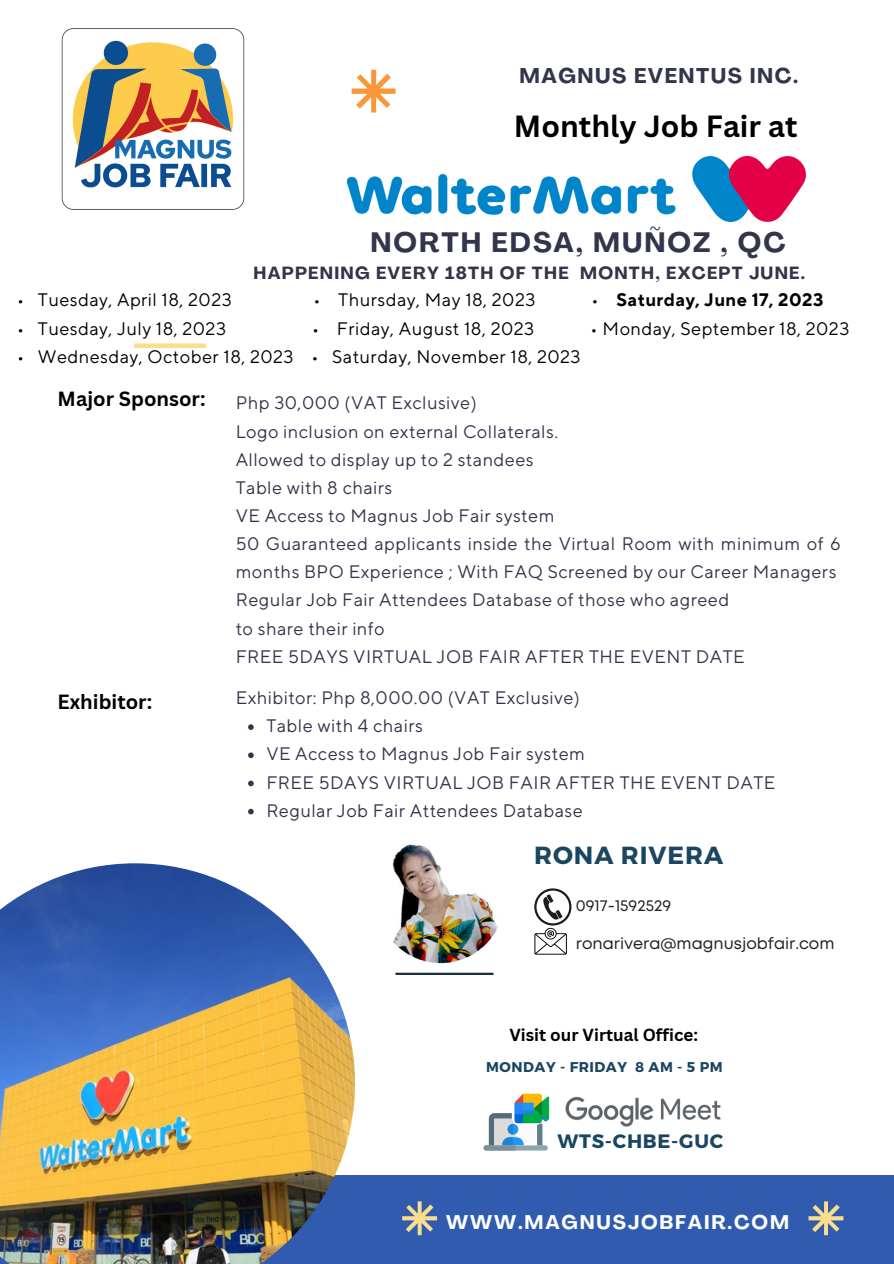
<style>
.page{position:relative;width:894px;height:1264px;background:#fff}
.page>*{position:absolute;margin:0;border:0;box-sizing:border-box;transform-origin:0 0}
.t1{font:700 29.85px "Canva Sans";color:#000}
.t2{font:700 27.6px "Agrandir";letter-spacing:.075em;color:#32354c}
.t3{font:700 24.75px "Montserrat";letter-spacing:.035em;color:#1b4662}
.t4{font:700 21px "Agrandir";letter-spacing:.075em;color:#32354c}
.t5{font:700 19.95px "Canva Sans";color:#000}
.t6{font:700 19.5px "Agrandir";letter-spacing:.095em;color:#fff}
.t7{font:700 19.35px "Montserrat";letter-spacing:.035em;color:#1b4662}
.t8{font:18px/28.2px "TT Norms Pro";letter-spacing:.025em;color:#32354c}
.t9{font:18px "TT Norms Pro";letter-spacing:.025em;color:#000}
.t10{font:700 18px "TT Norms Pro";letter-spacing:.025em;color:#000}
.t11{font:700 17.4px "Agrandir";letter-spacing:.075em;color:#32354c}
.t12{font:700 16.95px "Canva Sans";color:#000}
.t13{font:15.9px "Mont";color:#222}
.t14{font:700 14.1px "Montserrat";letter-spacing:.035em;color:#1b4662}
.s1{font-weight:400}
</style>
<div class="page">
<svg style="left:351px;top:70px;width:44px;height:43px"></svg>
<div style="left:0;top:1175px;width:893px;height:88px;background:#305bae"></div>
<img style="left:0;top:863px;width:355px;height:400px">
<svg style="left:808px;top:1201px;width:35px;height:34px"></svg>
<svg style="left:402px;top:1201px;width:35px;height:34px"></svg>
<img style="left:347px;top:156px;width:457px;height:65px">
<img style="left:61px;top:28px;width:184px;height:182px">
<svg style="left:248px;top:724px;width:6px;height:6px"></svg>
<svg style="left:248px;top:752px;width:6px;height:6px"></svg>
<svg style="left:248px;top:780px;width:6px;height:6px"></svg>
<svg style="left:248px;top:808px;width:6px;height:6px"></svg>
<img style="left:377px;top:835px;width:127px;height:128px;border-radius:50%">
<hr style="left:395px;top:972px;width:98px;height:2px;background:#152f3f">
<svg style="left:534px;top:888px;width:37px;height:66px"></svg>
<svg style="left:483px;top:1113px;width:64px;height:37px"></svg>
<img style="left:511px;top:1093px;width:210px;height:36px">
<div style="left:134px;top:343px;width:72px;height:5px;background:#fadd8d"></div>
<p class="t4" style="left:519px;top:67px;width:280px">MAGNUS EVENTUS INC.</p>
<h1 class="t1" style="left:514px;top:105px;width:285px">Monthly Job Fair at</h1>
<h2 class="t2" style="left:370px;top:232px;width:416px">NORTH EDSA, MUÑOZ , QC</h2>
<p class="t11" style="left:253px;top:266px;width:552px">HAPPENING EVERY 18TH OF THE MONTH, EXCEPT JUNE.</p>
<p class="t9" style="left:17px;top:289px;width:216px">• Tuesday, April 18, 2023</p>
<p class="t9" style="left:313px;top:289px;width:224px">• Thursday, May 18, 2023</p>
<p class="t10" style="left:591px;top:289px;width:233px"><span class="s1">•</span> Saturday, June 17, 2023</p>
<p class="t9" style="left:17px;top:317px;width:211px">• Tuesday, July 18, 2023</p>
<p class="t9" style="left:311px;top:317px;width:224px">• Friday, August 18, 2023</p>
<p class="t9" style="left:590px;top:317px;width:261px">• Monday, September 18, 2023</p>
<p class="t9" style="left:17px;top:346px;width:565px">• Wednesday, October 18, 2023 • Saturday, November 18, 2023</p>
<p class="t5" style="left:58px;top:385px;width:149px">Major Sponsor:</p>
<p class="t5" style="left:58px;top:687px;width:96px">Exhibitor:</p>
<p class="t8" style="left:235px;top:389px;width:606px">Php 30,000 (VAT Exclusive)<br>Logo inclusion on external Collaterals.<br>Allowed to display up to 2 standees<br>Table with 8 chairs<br>VE Access to Magnus Job Fair system<br>50 Guaranteed applicants inside the Virtual Room with minimum of 6 months BPO Experience ; With FAQ Screened by our Career Managers Regular Job Fair Attendees Database of those who agreed<br>to share their info<br>FREE 5DAYS VIRTUAL JOB FAIR AFTER THE EVENT DATE</p>
<p class="t8" style="left:235px;top:684px;width:346px">Exhibitor: Php 8,000.00 (VAT Exclusive)</p>
<p class="t8" style="left:266px;top:712px;width:510px">Table with 4 chairs<br>VE Access to Magnus Job Fair system<br>FREE 5DAYS VIRTUAL JOB FAIR AFTER THE EVENT DATE Regular Job Fair Attendees Database</p>
<h3 class="t3" style="left:534px;top:839px;width:190px">RONA RIVERA</h3>
<p class="t13" style="left:575px;top:900px;width:97px">0917-1592529</p>
<p class="t13" style="left:575px;top:937px;width:260px">ronarivera@magnusjobfair.com</p>
<p class="t12" style="left:509px;top:1023px;width:190px">Visit our Virtual Office:</p>
<p class="t14" style="left:486px;top:1057px;width:238px">MONDAY - FRIDAY 8 AM - 5 PM</p>
<p class="t7" style="left:557px;top:1128px;width:167px">WTS-CHBE-GUC</p>
<p class="t6" style="left:446px;top:1213px;width:344px">WWW.MAGNUSJOBFAIR.COM</p>
</div>
